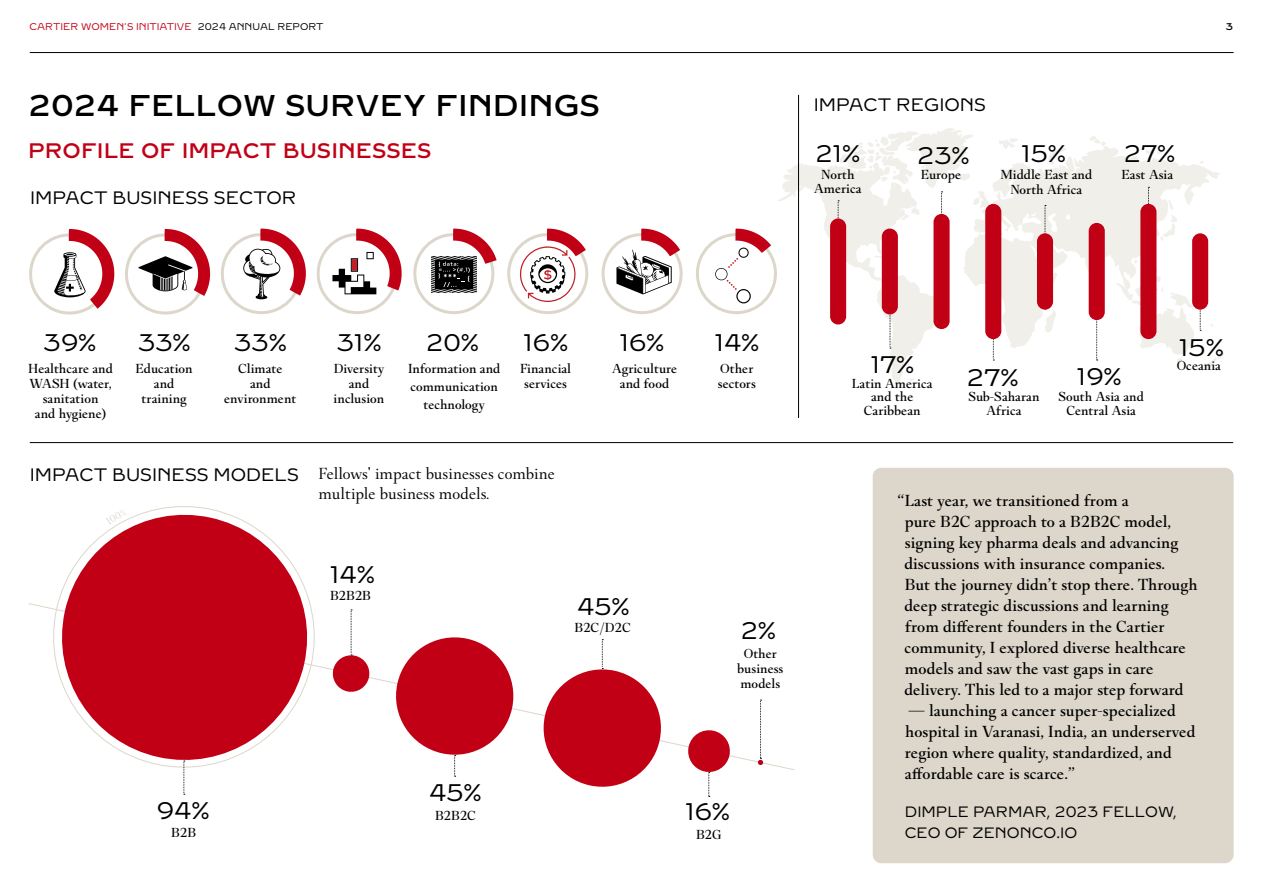
<style>
.page{position:relative;width:1263px;height:893px;background:#fff}
.page>*{position:absolute;margin:0;border:0;box-sizing:border-box;transform-origin:0 0}
.t1{font:500 30px "Brilliant Cut Pro";color:#000}
.t2{font:24px "Brilliant Cut Pro";color:#000}
.t3{font:500 21px "Brilliant Cut Pro";color:#c10016}
.t4{font:18px "Brilliant Cut Pro";color:#000}
.t5{font:500 16.5px/21px "Fancy Cut Pro";color:#000}
.t6{font:16.5px/19.5px "Fancy Cut Pro";color:#000}
.t7{font:15px/21px "Brilliant Cut Pro";color:#000}
.t8{font:500 13.5px/15px "Fancy Cut Pro";color:#000;text-align:center}
.t9{font:9.75px "Brilliant Cut Pro";color:#c10016}
.t10{font:500 9.75px "Brilliant Cut Pro";color:#000}
.s1{color:#000}
</style>
<div class="page">
<div style="left:873px;top:468px;width:360px;height:395px;background:#dcd7ca;border-radius:9px"></div>
<svg style="left:1018px;top:146px;width:201px;height:201px;fill:#f1efea"></svg>
<svg style="left:1047px;top:148px;width:20px;height:17px"></svg>
<svg style="left:1089px;top:136px;width:17px;height:10px"></svg>
<svg style="left:1160px;top:199px;width:17px;height:42px"></svg>
<svg style="left:1145px;top:147px;width:17px;height:7px"></svg>
<svg style="left:1199px;top:160px;width:5px;height:4px"></svg>
<hr style="left:798px;top:95px;width:1px;height:323px;background:#000">
<hr style="left:30px;top:442px;width:1203px;height:1px;background:#000">
<svg style="left:40px;top:506px;width:287px;height:273px"></svg>
<svg style="left:184px;top:761px;width:1px;height:34px"></svg>
<svg style="left:331px;top:610px;width:40px;height:82px"></svg>
<svg style="left:390px;top:637px;width:129px;height:140px"></svg>
<svg style="left:686px;top:730px;width:46px;height:67px"></svg>
<svg style="left:538px;top:639px;width:128px;height:148px"></svg>
<svg style="left:758px;top:700px;width:5px;height:65px"></svg>
<svg style="left:1148px;top:187px;width:1px;height:17px"></svg>
<svg style="left:1096px;top:320px;width:2px;height:41px"></svg>
<svg style="left:1044px;top:205px;width:12px;height:128px"></svg>
<svg style="left:778px;top:128px;width:240px;height:259px"></svg>
<svg style="left:1116px;top:251px;width:108px;height:119px"></svg>
<div style="left:1140px;top:204px;width:16px;height:135px;background:#c10016;border-radius:8px"></div>
<div style="left:933px;top:214px;width:16px;height:115px;background:#c10016;border-radius:8px"></div>
<div style="left:830px;top:218px;width:16px;height:106px;background:#c10016;border-radius:8px"></div>
<div style="left:1192px;top:233px;width:16px;height:77px;background:#c10016;border-radius:8px"></div>
<div style="left:1089px;top:223px;width:16px;height:97px;background:#c10016;border-radius:8px"></div>
<div style="left:985px;top:204px;width:16px;height:135px;background:#c10016;border-radius:8px"></div>
<div style="left:882px;top:229px;width:16px;height:85px;background:#c10016;border-radius:8px"></div>
<div style="left:1037px;top:233px;width:16px;height:77px;background:#c10016;border-radius:8px"></div>
<div style="left:125px;top:233px;width:81px;height:81px;border:3px solid #dcd7ca;border-radius:50%"></div>
<div style="left:221px;top:233px;width:81px;height:81px;border:3px solid #dcd7ca;border-radius:50%"></div>
<div style="left:317px;top:233px;width:81px;height:81px;border:3px solid #dcd7ca;border-radius:50%"></div>
<svg style="left:332px;top:229px;width:70px;height:65px"></svg>
<div style="left:413px;top:233px;width:81px;height:81px;border:3px solid #dcd7ca;border-radius:50%"></div>
<div style="left:507px;top:233px;width:81px;height:81px;border:3px solid #dcd7ca;border-radius:50%"></div>
<svg style="left:517px;top:229px;width:69px;height:74px"></svg>
<div style="left:602px;top:233px;width:81px;height:81px;border:3px solid #dcd7ca;border-radius:50%"></div>
<div style="left:696px;top:233px;width:81px;height:81px;border:3px solid #dcd7ca;border-radius:50%"></div>
<svg style="left:715px;top:229px;width:56px;height:74px"></svg>
<div style="left:29px;top:233px;width:81px;height:81px;border:3px solid #dcd7ca;border-radius:50%"></div>
<svg style="left:138px;top:229px;width:72px;height:67px"></svg>
<svg style="left:54px;top:229px;width:60px;height:80px"></svg>
<svg style="left:243px;top:229px;width:63px;height:70px"></svg>
<svg style="left:616px;top:229px;width:64px;height:65px"></svg>
<svg style="left:431px;top:229px;width:66px;height:64px"></svg>
<hr style="left:30px;top:52px;width:1203px;height:1px;background:#000">
<svg style="left:106px;top:509px;width:21px;height:16px"></svg>
<p class="t9" style="left:30px;top:20px;width:296px">CARTIER WOMEN’S INITIATIVE <span class="s1">2024 ANNUAL REPORT</span></p>
<p class="t10" style="left:1226px;top:20px;width:9px">3</p>
<h1 class="t1" style="left:28px;top:86px;width:573px">2024 FELLOW SURVEY FINDINGS</h1>
<p class="t3" style="left:28px;top:137px;width:405px">PROFILE OF IMPACT BUSINESSES</p>
<p class="t4" style="left:30px;top:186px;width:268px">IMPACT BUSINESS SECTOR</p>
<p class="t4" style="left:814px;top:94px;width:174px">IMPACT REGIONS</p>
<h2 class="t2" style="left:815px;top:139px;width:46px">21%</h2>
<h2 class="t2" style="left:1021px;top:139px;width:46px">15%</h2>
<h2 class="t2" style="left:917px;top:140px;width:54px">23%</h2>
<h2 class="t2" style="left:1124px;top:139px;width:53px">27%</h2>
<p class="t8" style="left:814px;top:168px;width:49px;line-height:13.5px">North<br>America</p>
<p class="t8" style="left:1000px;top:167px;width:93px">Middle East and<br>North Africa</p>
<p class="t8" style="left:921px;top:167px;width:42px">Europe</p>
<p class="t8" style="left:1121px;top:167px;width:53px">East Asia</p>
<h2 class="t2" style="left:44px;top:327px;width:54px">39%</h2>
<h2 class="t2" style="left:138px;top:327px;width:54px">33%</h2>
<h2 class="t2" style="left:234px;top:327px;width:54px">33%</h2>
<h2 class="t2" style="left:337px;top:327px;width:46px">31%</h2>
<h2 class="t2" style="left:426px;top:327px;width:54px">20%</h2>
<h2 class="t2" style="left:523px;top:327px;width:46px">16%</h2>
<h2 class="t2" style="left:620px;top:327px;width:46px">16%</h2>
<h2 class="t2" style="left:715px;top:327px;width:46px">14%</h2>
<p class="t8" style="left:28px;top:361px;width:86px">Healthcare and<br>WASH (water, sanitation<br>and hygiene)</p>
<p class="t8" style="left:136px;top:361px;width:59px">Education and training</p>
<p class="t8" style="left:224px;top:361px;width:74px">Climate<br>and environment</p>
<p class="t8" style="left:334px;top:361px;width:52px">Diversity and inclusion</p>
<p class="t8" style="left:408px;top:360px;width:94px;line-height:18px">Information and communication technology</p>
<p class="t8" style="left:520px;top:361px;width:53px">Financial services</p>
<p class="t8" style="left:612px;top:361px;width:67px">Agriculture and food</p>
<p class="t8" style="left:718px;top:361px;width:40px;text-align:left">Other sectors</p>
<p class="t4" style="left:30px;top:464px;width:271px">IMPACT BUSINESS MODELS</p>
<p class="t6" style="left:319px;top:464px;width:238px">Fellows' impact businesses combine multiple business models.</p>
<h2 class="t2" style="left:330px;top:560px;width:46px">14%</h2>
<p class="t8" style="left:330px;top:589px;width:42px">B2B2B</p>
<h2 class="t2" style="left:577px;top:592px;width:54px">45%</h2>
<p class="t8" style="left:574px;top:620px;width:58px">B2C/D2C</p>
<h2 class="t2" style="left:741px;top:616px;width:36px">2%</h2>
<p class="t8" style="left:737px;top:646px;width:48px">Other business models</p>
<h2 class="t2" style="left:157px;top:796px;width:54px">94%</h2>
<h2 class="t2" style="left:429px;top:778px;width:54px">45%</h2>
<p class="t8" style="left:435px;top:808px;width:43px">B2B2C</p>
<h2 class="t2" style="left:685px;top:797px;width:46px">16%</h2>
<p class="t8" style="left:171px;top:825px;width:26px">B2B</p>
<p class="t8" style="left:696px;top:828px;width:27px">B2G</p>
<h2 class="t2" style="left:871px;top:349px;width:45px">17%</h2>
<p class="t8" style="left:852px;top:377px;width:82px;line-height:13.5px">Latin America and the<br>Caribbean</p>
<h2 class="t2" style="left:967px;top:363px;width:53px">27%</h2>
<h2 class="t2" style="left:1077px;top:361px;width:46px">19%</h2>
<p class="t8" style="left:968px;top:391px;width:73px;line-height:13.5px">Sub-Saharan<br>Africa</p>
<p class="t8" style="left:1058px;top:391px;width:87px;line-height:13.5px">South Asia and<br>Central Asia</p>
<h2 class="t2" style="left:1179px;top:333px;width:46px">15%</h2>
<p class="t8" style="left:1177px;top:358px;width:46px">Oceania</p>
<p class="t5" style="left:904px;top:491px;width:294px;text-indent:-7px">“Last year, we transitioned from a<br>pure B2C approach to a B2B2C model, signing key pharma deals and advancing discussions with insurance companies.<br>But the journey didn’t stop there. Through deep strategic discussions and learning from different founders in the Cartier community, I explored diverse healthcare models and saw the vast gaps in care delivery. This led to a major step forward</p>
<p class="t5" style="left:905px;top:701px;width:292px">— launching a cancer super-specialized hospital in Varanasi, India, an underserved region where quality, standardized, and affordable care is scarce.”</p>
<p class="t7" style="left:905px;top:801px;width:274px">DIMPLE PARMAR, 2023 FELLOW,<br>CEO OF ZENONCO.IO</p>
</div>
